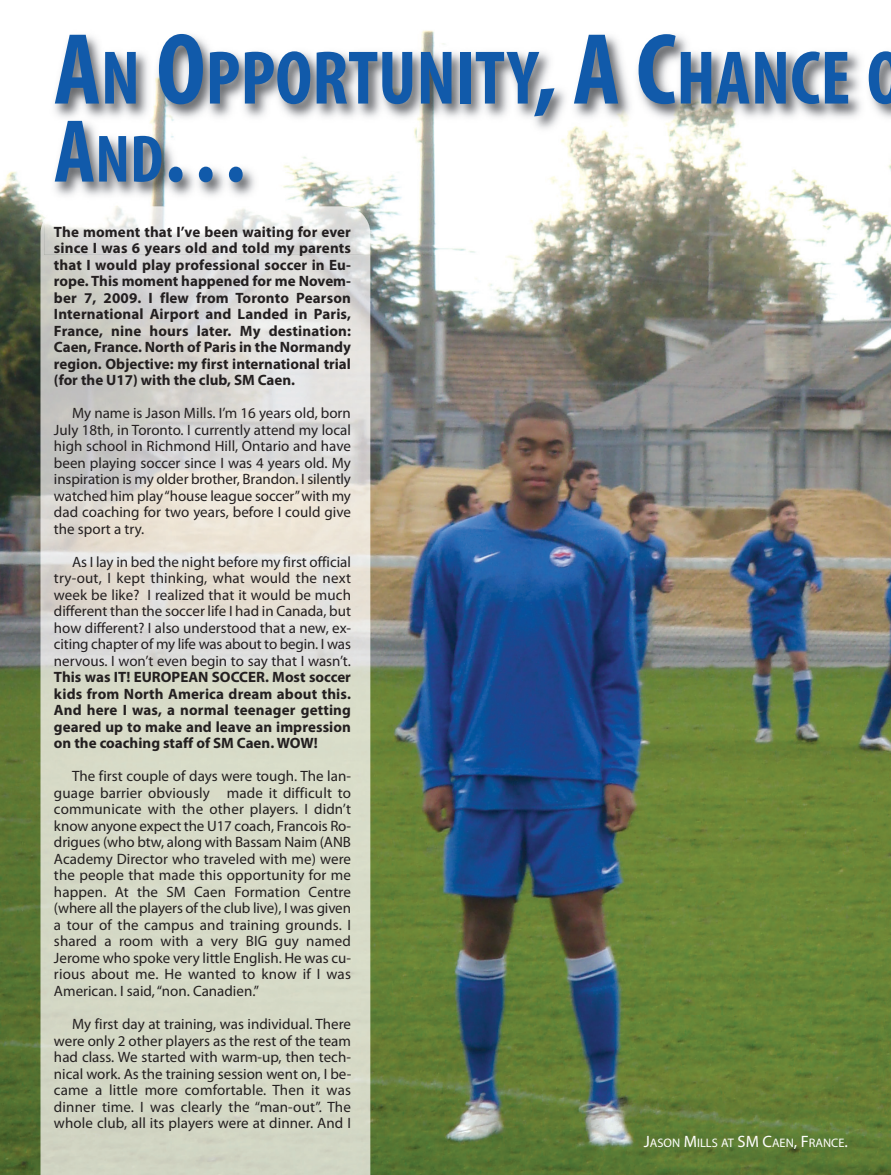
<style>
.page{position:relative;width:891px;height:1175px;background:#fff}
.page>*{position:absolute;margin:0;border:0;box-sizing:border-box;transform-origin:0 0}
.t1{font:700 condensed 90px "Myriad Pro";color:#115aaa}
.t2{font:700 condensed 76.5px "Myriad Pro";color:#115aaa}
.t3{font:15px/16.5px "Myriad Pro";color:#231f20;text-align:justify}
.t4{font:700 15px/16.5px "Myriad Pro";color:#231f20;text-align:justify}
.t5{font:12.3px "Myriad Pro";color:#fff}
.s1{font-size:102px}
.s2{font-size:67.5px}
.s3{font-size:16.5px}
</style>
<div class="page">
<img style="left:0;top:30px;width:891px;height:1144px">
<img style="left:44px;top:206px;width:326px;height:14px">
<img style="left:40px;top:220px;width:330px;height:954px">
<h2 class="t2" style="left:54px;top:32px;width:851px"><span class="s1">A</span>N <span class="s1">O</span>PPORTUNITY<span class="s1">, A C</span>HANCE O</h2>
<h1 class="t1" style="left:54px;top:98px;width:198px">A<span class="s2">ND</span>…</h1>
<p class="t4" style="left:54px;top:225px;width:299px">The moment that I’ve been waiting for ever since I was 6 years old and told my parents that I would play professional soccer in Eu&shy;rope. This moment happened for me Novem&shy;ber 7, 2009. I flew from Toronto Pearson International Airport and Landed in Paris, France, nine hours later. My destination:<br>Caen, France. North of Paris in the Normandy region. Objective: my first international trial (for the U17) with the club, SM Caen.</p>
<p class="t3" style="left:54px;top:406px;width:299px;text-indent:18px">My name is Jason Mills. I’m 16 years old, born July 18th, in Toronto. I currently attend my local high school in Richmond Hill, Ontario and have been playing soccer since I was 4 years old. My inspiration is my older brother, Brandon. I silently watched him play “house league soccer” with my dad coaching for two years, before I could give the sport a try.</p>
<p class="t3" style="left:54px;top:555px;width:299px;text-indent:18px">As I lay in bed the night before my first official try-out, I kept thinking, what would the next week be like? I realized that it would be much different than the soccer life I had in Canada, but how different? I also understood that a new, ex&shy;citing chapter of my life was about to begin. I was nervous. I won’t even begin to say that I wasn’t.</p>
<p class="t4" style="left:54px;top:670px;width:299px">This was IT! EUROPEAN SOCCER. Most soccer kids from North America dream about this.<br>And here I was, a normal teenager getting geared up to make and leave an impression on the coaching staff of SM Caen. WOW!</p>
<p class="t3" style="left:54px;top:769px;width:299px;text-indent:18px">The first couple of days were tough. The lan&shy;guage barrier obviously made it difficult to communicate with the other players. I didn’t know anyone expect the U17 coach, Francois Ro&shy;drigues (who btw, along with Bassam Naim (ANB Academy Director who traveled with me) were the people that made this opportunity for me happen. At the SM Caen Formation Centre (where all the players of the club live), I was given a tour of the campus and training grounds. I shared a room with a very BIG guy named Jerome who spoke very little English. He was cu&shy;rious about me. He wanted to know if I was American. I said, “non. Canadien.”</p>
<p class="t3" style="left:54px;top:1017px;width:299px;text-indent:18px">My first day at training, was individual. There were only 2 other players as the rest of the team had class. We started with warm-up, then tech&shy;nical work. As the training session went on, I be&shy;came a little more comfortable. Then it was dinner time. I was clearly the “man-out”. The whole club, all its players were at dinner. And I</p>
<p class="t5" style="left:644px;top:1138px;width:205px"><span class="s3">J</span>ASON <span class="s3">M</span>ILLS AT <span class="s3">SM C</span>AEN<span class="s3">, F</span>RANCE<span class="s3">.</span></p>
</div>
